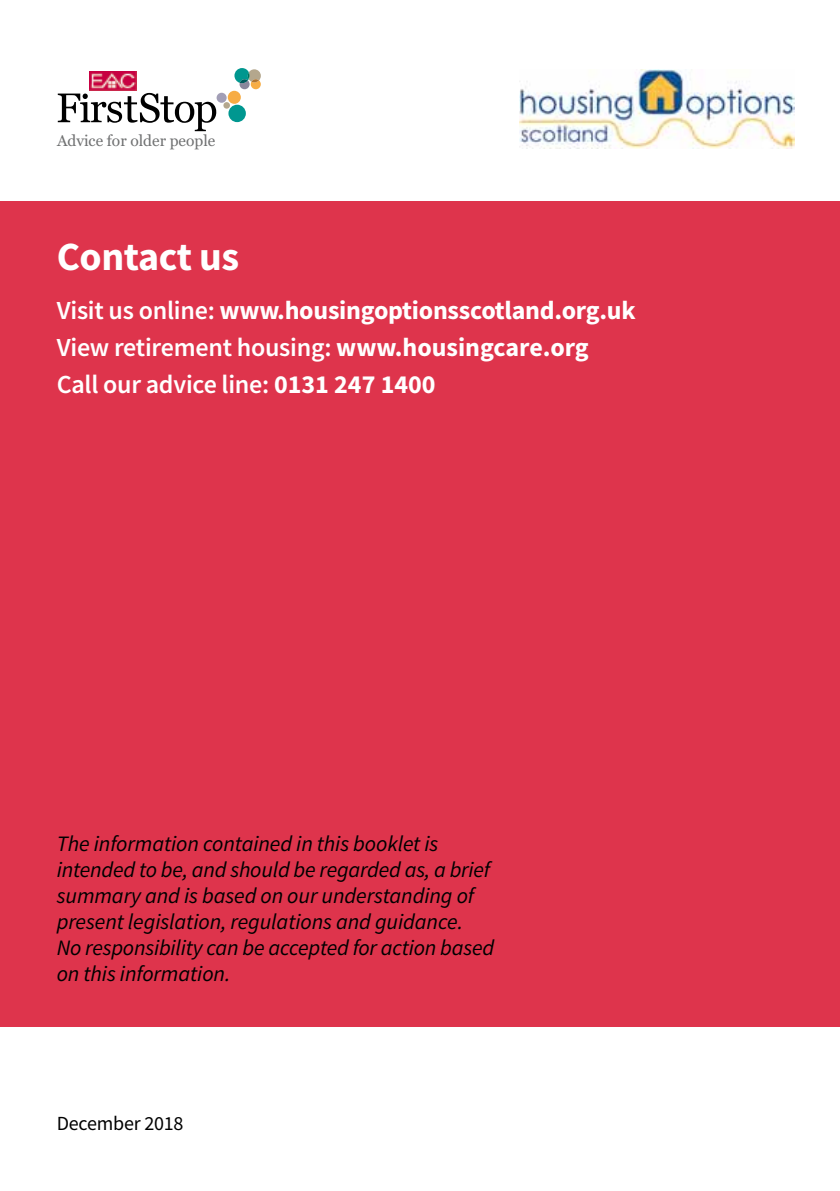
<style>
.page{position:relative;width:840px;height:1191px;background:#fff}
.page>*{position:absolute;margin:0;border:0;box-sizing:border-box;transform-origin:0 0}
.t1{font:700 40px "Source Sans Pro";letter-spacing:-.01em;color:#fff}
.t2{font:700 26px/37.4px "Source Sans Pro";letter-spacing:-.01em;color:#fff}
.t3{font:italic 22px/26px "Source Sans Pro";letter-spacing:-.005em;color:#000}
.t4{font:20px "Source Sans Pro";letter-spacing:-.01em;color:#000}
.t5{font:15.6px "Georgia";color:#707172}
.s1{font-weight:600}
</style>
<div class="page">
<div style="left:0;top:201px;width:839px;height:826px;background:#de344c"></div>
<div style="left:228px;top:91px;width:13px;height:13px;background:#f7ac44;border-radius:50%"></div>
<div style="left:228px;top:105px;width:18px;height:17px;background:#009790;border-radius:50%"></div>
<div style="left:216px;top:93px;width:10px;height:10px;background:#a29eb6;border-radius:50%"></div>
<svg style="left:234px;top:68px;width:27px;height:21px"></svg>
<div style="left:223px;top:102px;width:7px;height:7px;background:#b4a78d;border-radius:50%"></div>
<svg style="left:58px;top:93px;width:158px;height:38px"></svg>
<img style="left:89px;top:71px;width:47px;height:19px">
<img style="left:519px;top:69px;width:275px;height:79px">
<p class="t5" style="left:57px;top:131px;width:160px">Advice for older people</p>
<h1 class="t1" style="left:57px;top:230px;width:184px">Contact us</h1>
<p class="t2" style="left:57px;top:291px;width:580px"><span class="s1">Visit us online:</span> www.housingoptionsscotland.org.uk<br><span class="s1">View retirement housing:</span> www.housingcare.org<br><span class="s1">Call our advice line:</span> 0131 247 1400</p>
<p class="t3" style="left:57px;top:830px;width:439px">The information contained in this booklet is intended to be, and should be regarded as, a brief summary and is based on our understanding of present legislation, regulations and guidance.<br>No responsibility can be accepted for action based on this information.</p>
<p class="t4" style="left:57px;top:1111px;width:128px">December 2018</p>
</div>
